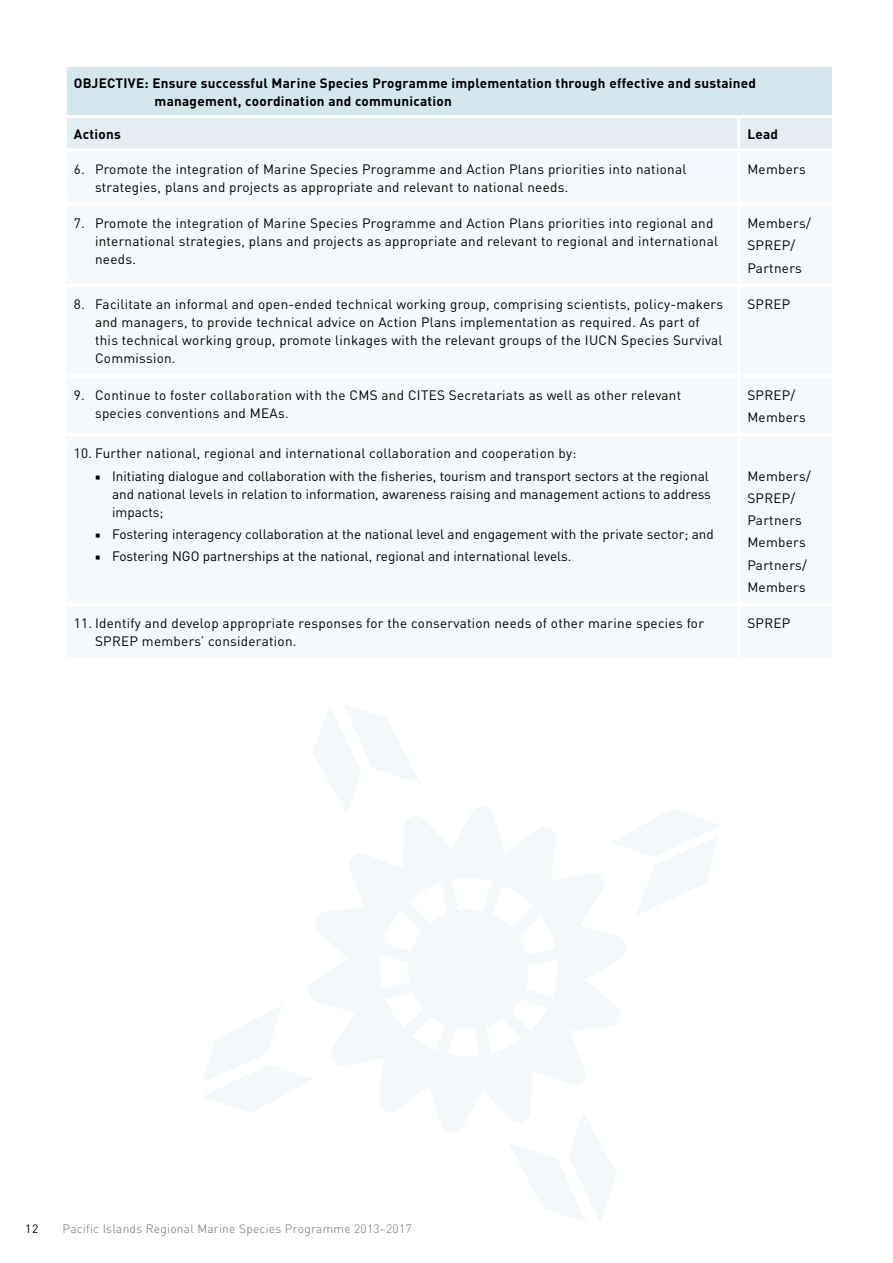
<style>
.page{position:relative;width:893px;height:1263px;background:#fff}
.page>*{position:absolute;margin:0;border:0;box-sizing:border-box;transform-origin:0 0}
.t1{font:13.5px/18px "DIN";letter-spacing:.02em;color:#000}
.t2{font:13.5px/18px "DIN";color:#000}
.t3{font:700 13.5px/18px "DIN";letter-spacing:.02em;color:#000}
.t4{font:300 12px "DIN";letter-spacing:.02em;color:#6d6e71}
.t5{font:12px "DIN";color:#000}
.s1{font-family:"Minion Pro"}
</style>
<div class="page">
<div style="left:65px;top:65px;width:768px;height:52px;background:#d4e6ee"></div>
<div style="left:67px;top:118px;width:765px;height:30px;background:#e2eef3"></div>
<hr style="left:737px;top:118px;width:3px;height:30px;background:#fff">
<hr style="left:64px;top:64px;width:675px;height:3px;background:#fff">
<hr style="left:64px;top:67px;width:3px;height:48px;background:#fff">
<hr style="left:739px;top:64px;width:96px;height:3px;background:#fff">
<hr style="left:832px;top:67px;width:3px;height:48px;background:#fff">
<hr style="left:64px;top:115px;width:675px;height:3px;background:#fff">
<hr style="left:739px;top:115px;width:96px;height:3px;background:#fff">
<svg style="left:313px;top:705px;width:108px;height:94px"></svg>
<svg style="left:509px;top:1140px;width:108px;height:82px"></svg>
<svg style="left:203px;top:1005px;width:95px;height:108px"></svg>
<svg style="left:636px;top:809px;width:85px;height:106px"></svg>
<svg style="left:298px;top:799px;width:338px;height:341px"></svg>
<svg style="left:356px;top:861px;width:217px;height:216px"></svg>
<p class="t3" style="left:155px;top:73px;width:603px;text-indent:-81px">OBJECTIVE: Ensure successful Marine Species Programme implementation through effective and sustained management, coordination and communication</p>
<p class="t3" style="left:74px;top:124px;width:49px">Actions</p>
<p class="t3" style="left:747px;top:124px;width:32px">Lead</p>
<p class="t1" style="left:95px;top:160px;width:593px;text-indent:-21px">6. Promote the integration of Marine Species Programme and Action Plans priorities into national strategies, plans and projects as appropriate and relevant to national needs.</p>
<p class="t1" style="left:747px;top:160px;width:60px">Members</p>
<p class="t1" style="left:95px;top:214px;width:625px;text-indent:-21px">7. Promote the integration of Marine Species Programme and Action Plans priorities into regional and international strategies, plans and projects as appropriate and relevant to regional and international needs.</p>
<p class="t1" style="left:747px;top:212px;width:65px;line-height:22.2px">Members/<br>SPREP/<br>Partners</p>
<p class="t1" style="left:95px;top:295px;width:629px;text-indent:-21px">8. Facilitate an informal and open-ended technical working group, comprising scientists, policy-makers and managers, to provide technical advice on Action Plans implementation as required. As part of this technical working group, promote linkages with the relevant groups of the IUCN Species Survival Commission.</p>
<p class="t1" style="left:747px;top:295px;width:44px">SPREP</p>
<p class="t1" style="left:95px;top:385px;width:588px;text-indent:-21px">9. Continue to foster collaboration with the CMS and CITES Secretariats as well as other relevant species conventions and MEAs.</p>
<p class="t1" style="left:747px;top:383px;width:60px;line-height:22.2px">SPREP/<br>Members</p>
<p class="t1" style="left:74px;top:444px;width:504px">10. Further national, regional and international collaboration and cooperation by:</p>
<p class="t2" style="left:112px;top:466px;width:600px;text-indent:-17px"><span class="s1">■</span> Initiating dialogue and collaboration with the fisheries, tourism and transport sectors at the regional and national levels in relation to information, awareness raising and management actions to address impacts;</p>
<p class="t2" style="left:95px;top:525px;width:620px"><span class="s1">■</span> Fostering interagency collaboration at the national level and engagement with the private sector; and</p>
<p class="t2" style="left:95px;top:547px;width:478px"><span class="s1">■</span> Fostering NGO partnerships at the national, regional and international levels.</p>
<p class="t1" style="left:747px;top:464px;width:65px;line-height:22.2px">Members/<br>SPREP/<br>Partners<br>Members<br>Partners/<br>Members</p>
<p class="t1" style="left:95px;top:614px;width:610px;text-indent:-21px">11. Identify and develop appropriate responses for the conservation needs of other marine species for<br>SPREP members’ consideration.</p>
<p class="t1" style="left:747px;top:614px;width:44px">SPREP</p>
<p class="t5" style="left:25px;top:1221px;width:15px">12</p>
<p class="t4" style="left:63px;top:1221px;width:351px">Pacific Islands Regional Marine Species Programme 2013–2017</p>
</div>
